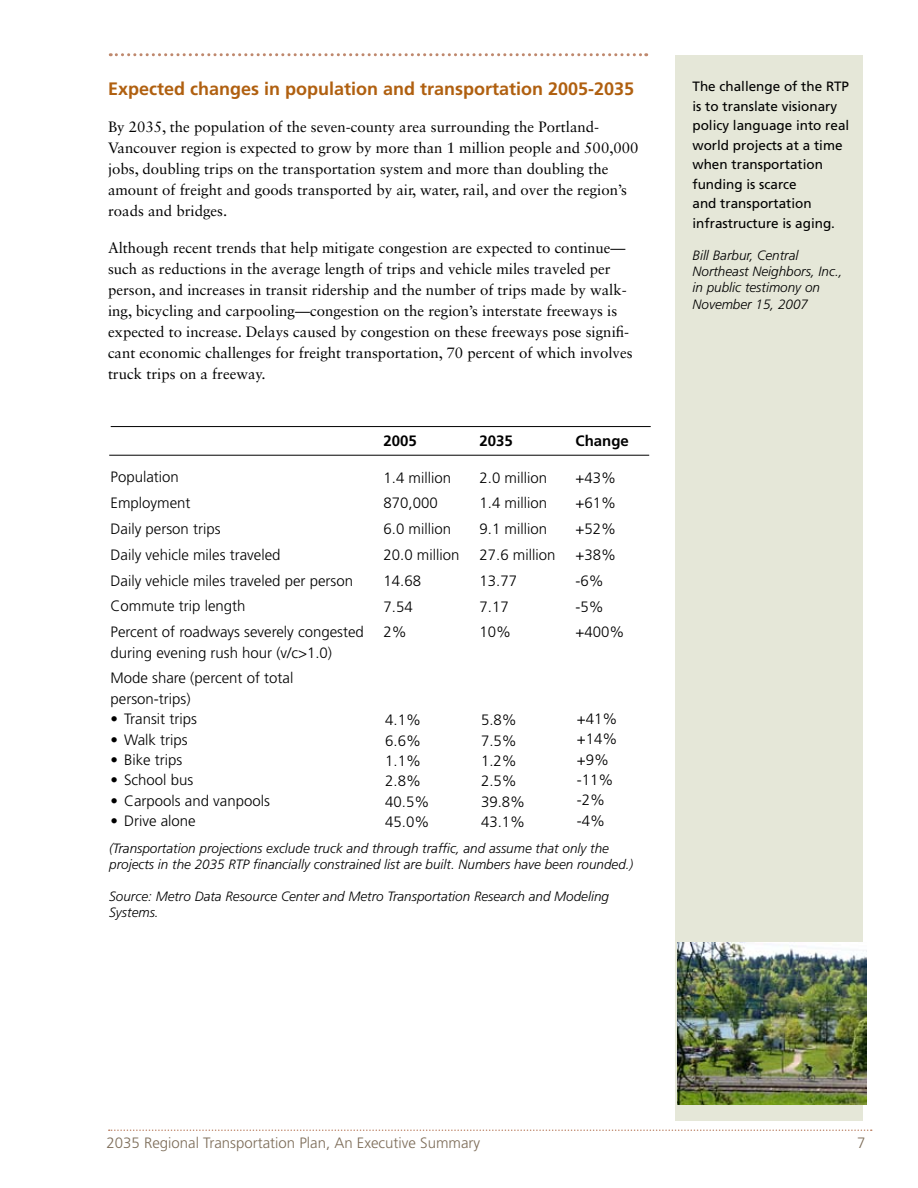
<style>
.page{position:relative;width:918px;height:1188px;background:#fff}
.page>*{position:absolute;margin:0;border:0;box-sizing:border-box;transform-origin:0 0}
.t1{font:700 18px "Frutiger LT Std";color:#b06010}
.t2{font:15px/21px "Sabon LT Std";color:#000}
.t3{font:300 15px/25.8px "Frutiger LT Std";color:#000}
.t4{font:300 15px "Frutiger LT Std";color:#7d6d59}
.t5{font:700 15px "Frutiger LT Std";color:#000}
.t6{font:italic 300 13.5px/16.2px "Frutiger LT Std";color:#000}
.t7{font:13.5px/19.5px "Frutiger LT Std";color:#000}
</style>
<div class="page">
<div style="left:675px;top:55px;width:187px;height:1065px;background:#e5e7d8"></div>
<svg style="left:109px;top:1130px;width:763px;height:1px"></svg>
<svg style="left:110px;top:53px;width:537px;height:3px"></svg>
<hr style="left:111px;top:426px;width:540px;height:1px;background:#000">
<hr style="left:109px;top:455px;width:540px;height:1px;background:#000">
<img style="left:677px;top:943px;width:190px;height:162px">
<p class="t1" style="left:108px;top:78px;width:528px">Expected changes in population and transportation 2005-2035</p>
<p class="t2" style="left:108px;top:116px;width:532px">By 2035, the population of the seven-county area surrounding the Portland-Vancouver region is expected to grow by more than 1 million people and 500,000 jobs, doubling trips on the transportation system and more than doubling the amount of freight and goods transported by air, water, rail, and over the region’s roads and bridges.</p>
<p class="t2" style="left:108px;top:237px;width:526px">Although recent trends that help mitigate congestion are expected to continue— such as reductions in the average length of trips and vehicle miles traveled per person, and increases in transit ridership and the number of trips made by walk&shy;ing, bicycling and carpooling—congestion on the region’s interstate freeways is expected to increase. Delays caused by congestion on these freeways pose signifi&shy;cant economic challenges for freight transportation, 70 percent of which involves truck trips on a freeway.</p>
<p class="t5" style="left:576px;top:432px;width:55px">Change</p>
<p class="t3" style="left:576px;top:465px;width:51px">+43% +61% +52% +38% -6% -5% +400%</p>
<p class="t5" style="left:384px;top:432px;width:35px">2005</p>
<p class="t3" style="left:384px;top:465px;width:77px">1.4 million<br>870,000<br>6.0 million<br>20.0 million<br>14.68<br>7.54<br>2%</p>
<p class="t5" style="left:480px;top:432px;width:35px">2035</p>
<p class="t3" style="left:480px;top:465px;width:77px">2.0 million<br>1.4 million<br>9.1 million<br>27.6 million<br>13.77<br>7.17<br>10%</p>
<p class="t3" style="left:111px;top:465px;width:255px">Population<br>Employment<br>Daily person trips<br>Daily vehicle miles traveled<br>Daily vehicle miles traveled per person<br>Commute trip length<br>Percent of roadways severely congested</p>
<p class="t3" style="left:111px;top:640px;width:223px">during evening rush hour (v/c&gt;1.0)<br>Mode share (percent of total</p>
<p class="t3" style="left:111px;top:686px;width:82px">person-trips)</p>
<p class="t3" style="left:111px;top:706px;width:88px">• Transit trips</p>
<p class="t3" style="left:111px;top:727px;width:79px">• Walk trips</p>
<p class="t3" style="left:111px;top:747px;width:73px">• Bike trips</p>
<p class="t3" style="left:111px;top:768px;width:84px">• School bus</p>
<p class="t3" style="left:111px;top:788px;width:161px">• Carpools and vanpools</p>
<p class="t3" style="left:111px;top:808px;width:87px">• Drive alone</p>
<p class="t3" style="left:577px;top:709px;width:42px;line-height:20.4px">+41% +14% +9% -11% -2% -4%</p>
<p class="t6" style="left:109px;top:840px;width:526px">(Transportation projections exclude truck and through traffic, and assume that only the projects in the 2035 RTP financially constrained list are built. Numbers have been rounded.)</p>
<p class="t6" style="left:109px;top:889px;width:501px">Source: Metro Data Resource Center and Metro Transportation Research and Modeling<br>Systems.</p>
<p class="t3" style="left:385px;top:710px;width:46px;line-height:20.4px">4.1%<br>6.6%<br>1.1%<br>2.8%<br>40.5%<br>45.0%</p>
<p class="t3" style="left:481px;top:710px;width:46px;line-height:20.4px">5.8%<br>7.5%<br>1.2%<br>2.5%<br>39.8%<br>43.1%</p>
<p class="t7" style="left:692px;top:77px;width:158px">The challenge of the RTP is to translate visionary policy language into real world projects at a time when transportation funding is scarce<br>and transportation infrastructure is aging.</p>
<p class="t6" style="left:692px;top:247px;width:152px">Bill Barbur, Central<br>Northeast Neighbors, Inc., in public testimony on<br>November 15, 2007</p>
<p class="t4" style="left:106px;top:1135px;width:375px">2035 Regional Transportation Plan, An Executive Summary</p>
<p class="t4" style="left:857px;top:1135px;width:10px">7</p>
</div>
